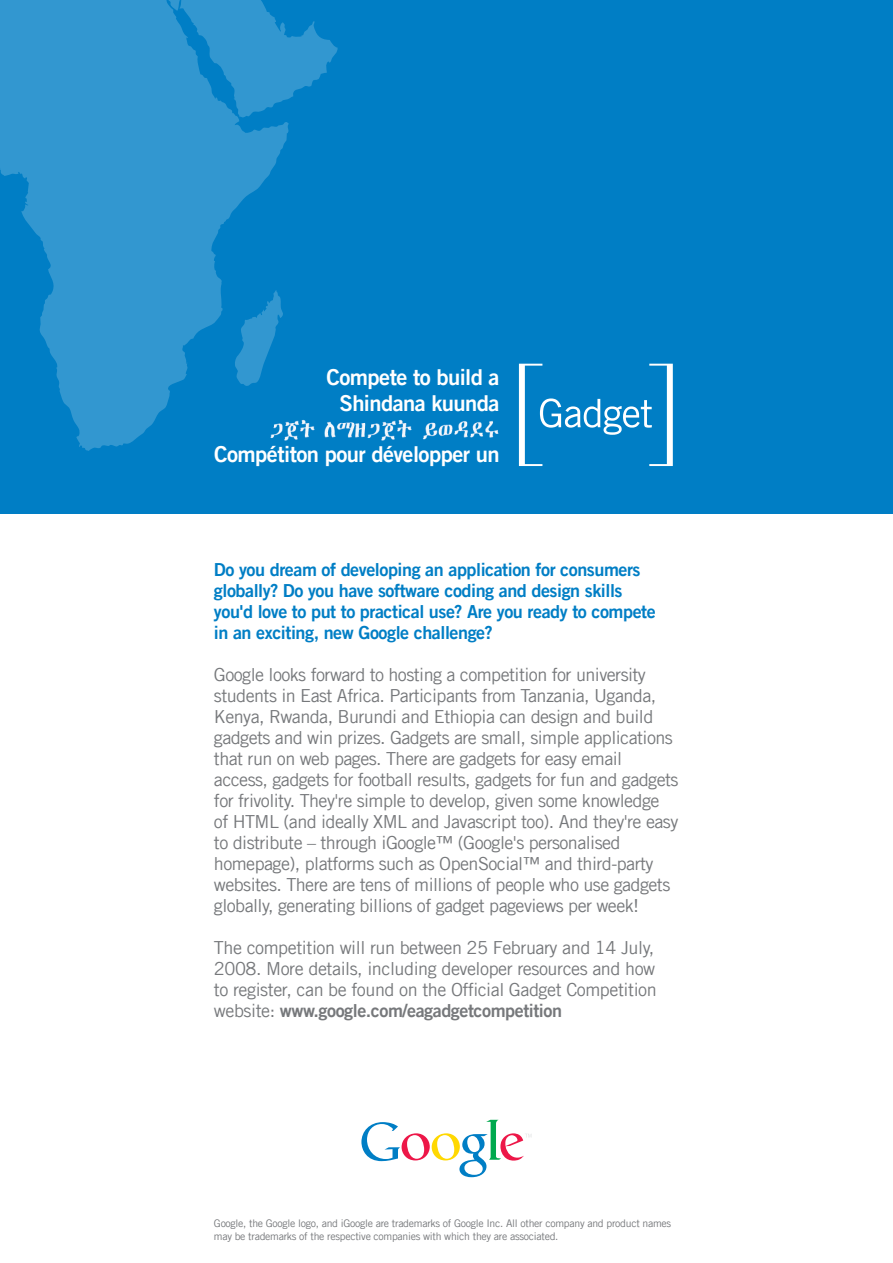
<style>
.page{position:relative;width:893px;height:1263px;background:#fff}
.page>*{position:absolute;margin:0;border:0;box-sizing:border-box;transform-origin:0 0}
.t1{font:21.9px/25.7px "Trade Gothic LT Com Bd 2";letter-spacing:-.025em;color:#fff;text-align:center}
.t2{font:18px/21px "Trade Gothic LT Com";letter-spacing:-.03em;color:#76787b}
.t3{font:18px/21px "Trade Gothic LT Com Bd 2";letter-spacing:-.025em;color:#007ec5}
.t4{font:18px "Trade Gothic LT Com Bd 2";letter-spacing:-.025em;color:#76787b}
.t5{font:10.5px/12.6px "Trade Gothic LT Com";letter-spacing:-.025em;color:#76787b}
.s1{font-family:"Trade Gothic LT Com"}
</style>
<div class="page">
<div style="left:0;top:0;width:893px;height:514px;background:#007ec5"></div>
<svg style="left:519px;top:364px;width:154px;height:102px"></svg>
<svg style="left:361px;top:1120px;width:170px;height:57px"></svg>
<svg style="left:0;top:0;width:338px;height:451px;fill:#3297d0"></svg>
<svg style="left:234px;top:290px;width:49px;height:96px"></svg>
<img style="left:269px;top:420px;width:229px;height:22px">
<div style="left:214px;top:417px;width:55px;height:25px;background:#007ec5"></div>
<p class="t1" style="left:327px;top:364px;width:174px">Compete to build a<br>Shindana kuunda</p>
<p class="t1" style="left:214px;top:441px;width:287px">Compétiton pour développer un</p>
<p class="t3" style="left:214px;top:559px;width:443px">Do you dream of developing an application for consumers globally? Do you have software coding and design skills you'd love to put to practical use? Are you ready to compete in an exciting, new Google challenge?</p>
<p class="t2" style="left:214px;top:664px;width:466px">Google looks forward to hosting a competition for university students in East Africa. Participants from Tanzania, Uganda, Kenya, Rwanda, Burundi and Ethiopia can design and build gadgets and win prizes. Gadgets are small, simple applications that run on web pages. There are gadgets for easy email access, gadgets for football results, gadgets for fun and gadgets for frivolity. They're simple to develop, given some knowledge<br>of HTML (and ideally XML and Javascript too). And they're easy to distribute – through iGoogle™ (Google's personalised homepage), platforms such as OpenSocial™ and third-party websites. There are tens of millions of people who use gadgets globally, generating billions of gadget pageviews per week!</p>
<p class="t2" style="left:214px;top:937px;width:444px">The competition will run between 25 February and 14 July,<br>2008. More details, including developer resources and how to register, can be found on the Official Gadget Competition</p>
<p class="t4" style="left:214px;top:999px;width:350px"><span class="s1">website:</span> www.google.com/eagadgetcompetition</p>
<p class="t5" style="left:214px;top:1217px;width:459px">Google, the Google logo, and iGoogle are trademarks of Google Inc. All other company and product names may be trademarks of the respective companies with which they are associated.</p>
</div>
